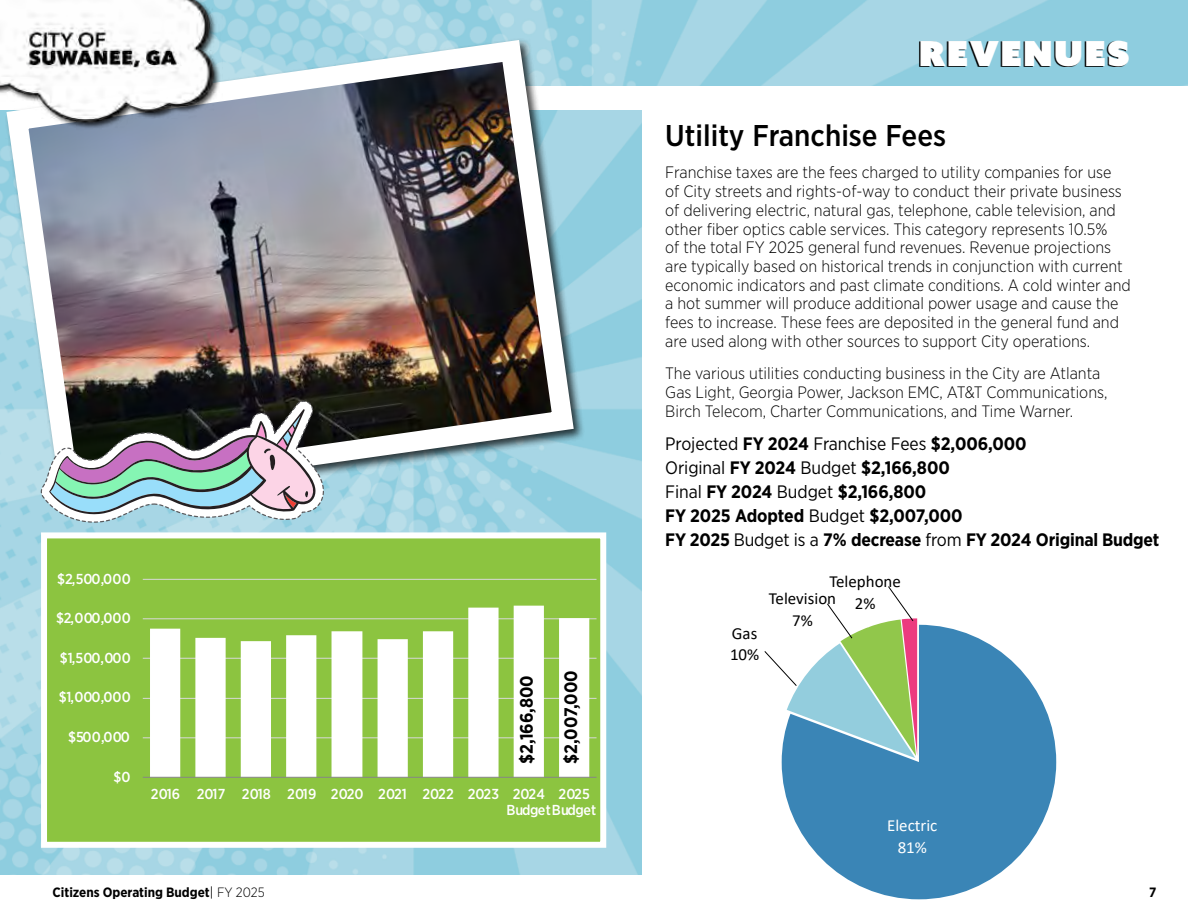
<style>
.page{position:relative;width:1188px;height:918px;background:#fff}
.page>*{position:absolute;margin:0;border:0;box-sizing:border-box;transform-origin:0 0}
.t1{font:34.5px "Azo Sans Uber";letter-spacing:.05em;color:#fff}
.t2{font:500 30px "Gotham Narrow";color:#000}
.t3{font:700 18px/24px "Gotham Narrow";letter-spacing:-.01em;color:#000}
.t4{font:16.95px/21.1px "Calibri";color:#000;text-align:center}
.t5{font:16.95px/21.1px "Calibri";color:#fff;text-align:center}
.t6{font:300 16.5px/18.8px "Gotham Narrow";color:#000}
.t7{font:500 14.4px/16.5px "Gotham Narrow";letter-spacing:.01em;color:#fff}
.t8{font:700 13.5px "Gotham Narrow";color:#000}
.s1{font-weight:400}
.s2{font-weight:300}
</style>
<div class="page">
<img style="left:222px;top:0;width:966px;height:86px">
<img style="left:0;top:110px;width:642px;height:765px">
<img style="left:0;top:29px;width:585px;height:483px">
<svg style="left:919px;top:41px;width:208px;height:26px;background:#2b3e44"></svg>
<img style="left:0;top:0;width:222px;height:132px">
<svg style="left:41px;top:401px;width:283px;height:122px"></svg>
<svg style="left:782px;top:625px;width:274px;height:274px;fill:#3a85b6"></svg>
<div style="left:41px;top:532px;width:565px;height:316px;background:#8cc440;border:6px solid #fff"></div>
<svg style="left:764px;top:586px;width:153px;height:172px"></svg>
<hr style="left:143px;top:737px;width:454px;height:1px;background:#d9d9d9">
<hr style="left:143px;top:698px;width:454px;height:1px;background:#d9d9d9">
<hr style="left:143px;top:658px;width:454px;height:1px;background:#d9d9d9">
<hr style="left:143px;top:618px;width:454px;height:1px;background:#d9d9d9">
<hr style="left:143px;top:579px;width:454px;height:1px;background:#d9d9d9">
<svg style="left:150px;top:606px;width:439px;height:171px;fill:#fff"></svg>
<hr style="left:143px;top:777px;width:454px;height:1px;background:#868686">
<h1 class="t1" style="left:919px;top:30px;width:212px">REVENUES</h1>
<h2 class="t2" style="left:665px;top:116px;width:282px">Utility Franchise Fees</h2>
<p class="t6" style="left:665px;top:163px;width:467px">Franchise taxes are the fees charged to utility companies for use<br>of City streets and rights-of-way to conduct their private business of delivering electric, natural gas, telephone, cable television, and other fiber optics cable services. This category represents 10.5%<br>of the total FY 2025 general fund revenues. Revenue projections are typically based on historical trends in conjunction with current economic indicators and past climate conditions. A cold winter and a hot summer will produce additional power usage and cause the fees to increase. These fees are deposited in the general fund and are used along with other sources to support City operations.</p>
<p class="t6" style="left:665px;top:364px;width:444px">The various utilities conducting business in the City are Atlanta<br>Gas Light, Georgia Power, Jackson EMC, AT&amp;T Communications,<br>Birch Telecom, Charter Communications, and Time Warner.</p>
<p class="t7" style="left:57px;top:570px;width:75px">$2,500,000</p>
<p class="t7" style="left:56px;top:610px;width:76px">$2,000,000</p>
<p class="t7" style="left:60px;top:649px;width:72px">$1,500,000</p>
<p class="t7" style="left:59px;top:689px;width:74px">$1,000,000</p>
<p class="t7" style="left:68px;top:728px;width:63px">$500,000</p>
<p class="t7" style="left:114px;top:768px;width:18px">$0</p>
<p class="t3" style="left:514px;top:764px;width:90px;rotate:-90deg">$2,166,800</p>
<p class="t3" style="left:559px;top:764px;width:95px;rotate:-90deg">$2,007,000</p>
<p class="t7" style="left:506px;top:785px;width:91px;text-indent:-355px">2016 2017 2018 2019 2020 2021 2022 2023 2024<br>BudgetBudget</p>
<p class="t7" style="left:559px;top:785px;width:33px">2025</p>
<p class="t3" style="left:665px;top:431px;width:496px"><span class="s1">Projected</span> FY 2024 <span class="s1">Franchise Fees</span> $2,006,000<br><span class="s1">Original</span> FY 2024 <span class="s1">Budget</span> $2,166,800<br><span class="s1">Final</span> FY 2024 <span class="s1">Budget</span> $2,166,800<br>FY 2025 Adopted <span class="s1">Budget</span> $2,007,000<br>FY 2025 <span class="s1">Budget is a</span> 7% decrease <span class="s1">from</span> FY 2024 Original Budget</p>
<p class="t4" style="left:730px;top:622px;width:31px;text-align:left">Gas<br>10%</p>
<p class="t4" style="left:829px;top:571px;width:73px">Telephone<br>2%</p>
<p class="t4" style="left:769px;top:588px;width:69px">Television<br>7%</p>
<p class="t5" style="left:887px;top:815px;width:52px">Electric<br>81%</p>
<p class="t8" style="left:52px;top:884px;width:214px">Citizens Operating Budget<span class="s1">|</span> <span class="s2">FY 2025</span></p>
<p class="t8" style="left:1149px;top:884px;width:9px">7</p>
</div>
